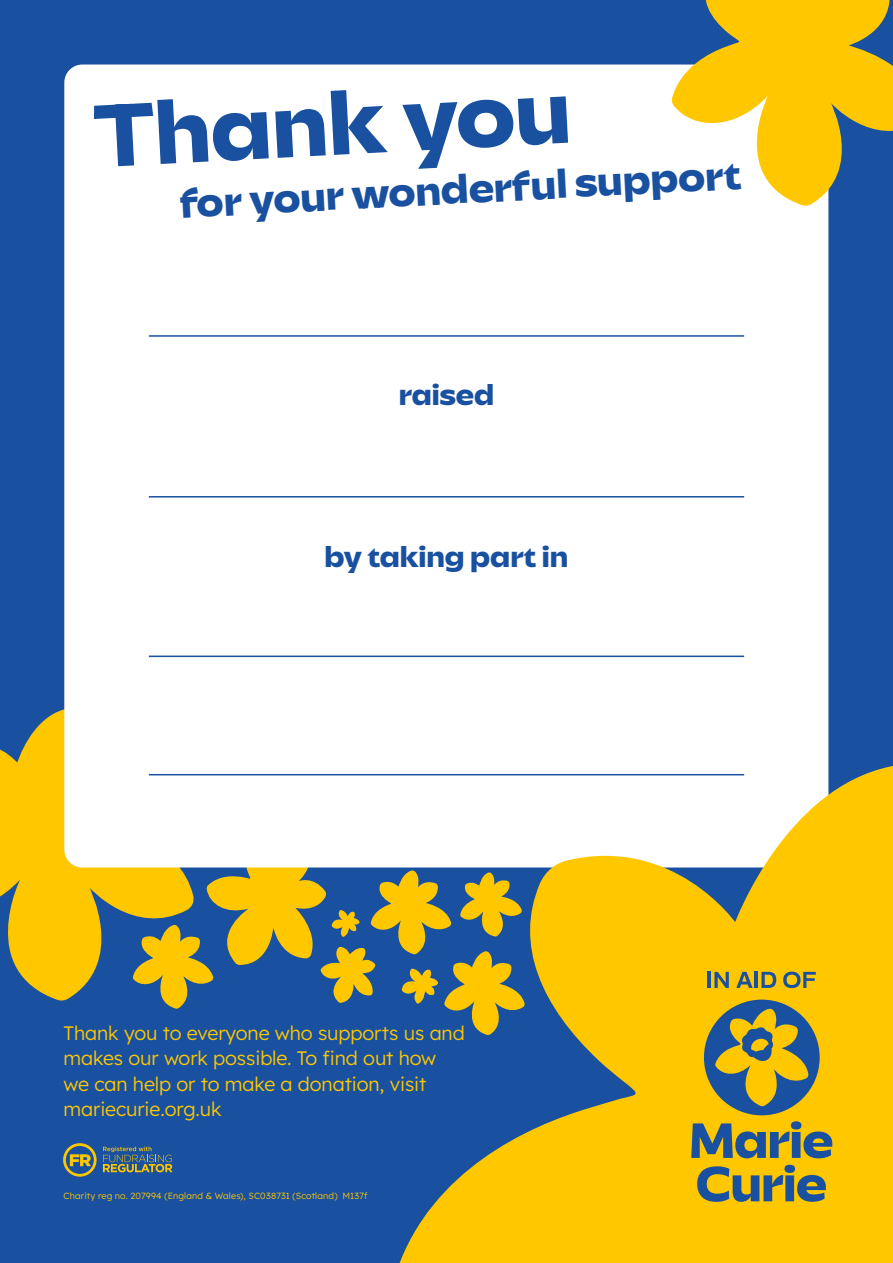
<style>
.page{position:relative;width:893px;height:1263px;background:#1951a0}
.page>*{position:absolute;margin:0;border:0;box-sizing:border-box;transform-origin:0 0}
.t1{font:91.5px "Savior Sans Variable";color:#1951a0}
.t2{font:41.55px "Savior Sans Variable";color:#1951a0}
.t3{font:30px "Savior Sans Variable";color:#1951a0}
.t4{font:300 19.5px/25.5px "Lexend";letter-spacing:-.005em;color:#fec700}
.t5{font:300 9px "Lexend";letter-spacing:.02em;color:#fec700}
</style>
<div class="page">
<svg style="left:0;top:709px;width:133px;height:292px;fill:#fec700"></svg>
<div style="left:64px;top:65px;width:764px;height:802px;background:#fff;border-radius:18px"></div>
<svg style="left:394px;top:763px;width:499px;height:500px;fill:#fec700"></svg>
<svg style="left:671px;top:0;width:222px;height:206px;fill:#fec700"></svg>
<svg style="left:63px;top:1143px;width:34px;height:34px"></svg>
<svg style="left:103px;top:1146px;width:69px;height:26px"></svg>
<div style="left:704px;top:999px;width:116px;height:116px;background:#1951a0;border-radius:50%"></div>
<svg style="left:715px;top:1008px;width:94px;height:98px"></svg>
<svg style="left:691px;top:1121px;width:141px;height:37px"></svg>
<svg style="left:697px;top:1165px;width:129px;height:37px"></svg>
<hr style="left:708px;top:972px;width:3px;height:16px;background:#1951a0">
<svg style="left:714px;top:972px;width:15px;height:16px"></svg>
<svg style="left:736px;top:972px;width:17px;height:16px"></svg>
<hr style="left:755px;top:972px;width:3px;height:16px;background:#1951a0">
<svg style="left:761px;top:972px;width:15px;height:16px"></svg>
<svg style="left:783px;top:972px;width:33px;height:16px"></svg>
<svg style="left:133px;top:844px;width:392px;height:191px"></svg>
<hr style="left:149px;top:335px;width:595px;height:2px;background:#1951a0">
<hr style="left:149px;top:496px;width:595px;height:1px;background:#1951a0">
<hr style="left:149px;top:774px;width:595px;height:1px;background:#1951a0">
<hr style="left:149px;top:655px;width:595px;height:2px;background:#1951a0">
<h1 class="t1" style="left:91px;top:80px;width:479px;rotate:-3deg">Thank you</h1>
<h2 class="t2" style="left:179px;top:178px;width:564px;rotate:-3deg">for your wonderful support</h2>
<h3 class="t3" style="left:399px;top:376px;width:97px">raised</h3>
<h3 class="t3" style="left:325px;top:539px;width:245px">by taking part in</h3>
<p class="t4" style="left:64px;top:1019px;width:403px">Thank you to everyone who supports us and makes our work possible. To find out how we can help or to make a donation, visit mariecurie.org.uk</p>
<p class="t5" style="left:64px;top:1189px;width:306px">Charity reg no. 207994 (England &amp; Wales), SC038731 (Scotland) M137f</p>
</div>
